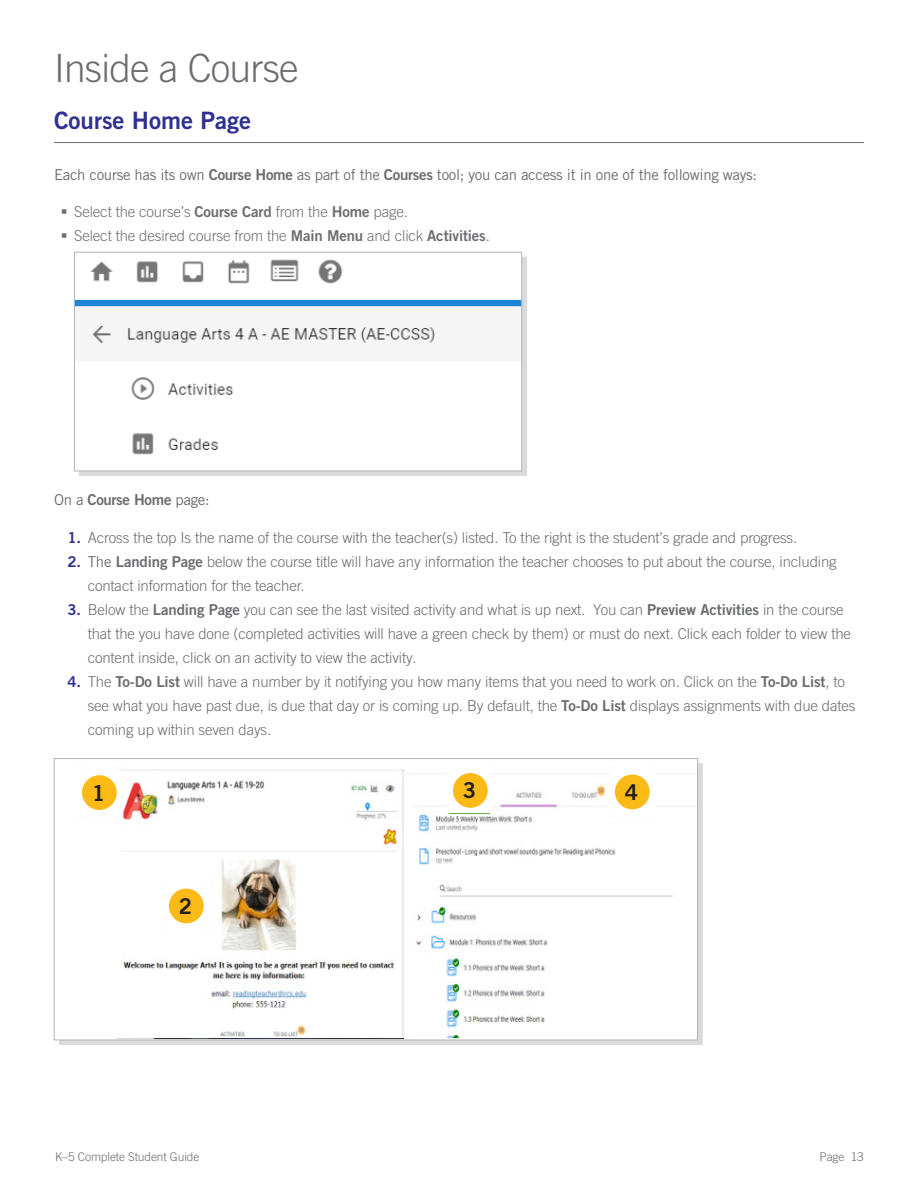
<style>
.page{position:relative;width:918px;height:1188px;background:#fff}
.page>*{position:absolute;margin:0;border:0;box-sizing:border-box;transform-origin:0 0}
.t1{font:300 39px "Trade Gothic LT Pro";letter-spacing:-.02em;color:#6c6d70}
.Heading_1{font:24px "Trade Gothic LT Std Bd 2";color:#2e3092}
.t2{font:21.9px "Trade Gothic LT Pro Bd 2";color:#231f20}
.t3{font:300 15px/24px "Trade Gothic LT Pro";letter-spacing:-.01em;color:#6c6d70}
.t4{font:15px "Trade Gothic LT Std";letter-spacing:-.02em;color:#6c6d70}
.t5{font:15px "Trade Gothic LT Std Bd 2";letter-spacing:-.02em;color:#6c6d70}
.t6{font:300 12px "Trade Gothic LT Std";letter-spacing:-.01em;color:#6c6d70}
.s1{font-family:"Trade Gothic LT Std Bd 2"}
.s2{font-family:"Trade Gothic LT Pro Bd 2";font-weight:400}
.s3{font-family:"Trade Gothic LT Std"}
.s4{font-family:"Trade Gothic LT Pro Bd 2";font-weight:400;color:#2e3092}
.s5{font-weight:400}
</style>
<div class="page">
<hr style="left:54px;top:142px;width:810px;height:1px;background:#6c6d70">
<div style="left:79px;top:257px;width:448px;height:219px;background:#6c6d70;opacity:.25"></div>
<img style="left:76px;top:257px;width:444px;height:212px">
<div style="left:74px;top:252px;width:448px;height:219px;border:1px solid #b2b3b7"></div>
<div style="left:59px;top:763px;width:644px;height:282px;background:#6c6d70;opacity:.25"></div>
<img style="left:59px;top:763px;width:637px;height:275px">
<div style="left:54px;top:758px;width:644px;height:282px;border:1px solid #b2b3b7"></div>
<div style="left:77px;top:770px;width:45px;height:45px;background:#fff"></div>
<div style="left:82px;top:775px;width:35px;height:35px;background:#fcba17;border-radius:50%"></div>
<div style="left:164px;top:883px;width:45px;height:46px;background:#fff"></div>
<div style="left:169px;top:889px;width:35px;height:34px;background:#fcba17;border-radius:50%"></div>
<div style="left:448px;top:768px;width:45px;height:45px;background:#fff"></div>
<div style="left:453px;top:773px;width:35px;height:35px;background:#fcba17;border-radius:50%"></div>
<div style="left:610px;top:769px;width:45px;height:46px;background:#fff"></div>
<div style="left:615px;top:775px;width:35px;height:34px;background:#fcba17;border-radius:50%"></div>
<p class="t1" style="left:54px;top:45px;width:246px">Inside a Course</p>
<p class="Heading_1" style="left:54px;top:105px;width:199px">Course Home Page</p>
<p class="t4" style="left:54px;top:165px;width:705px">Each course has its own <span class="s1">Course Home</span> as part of the <span class="s1">Courses</span> tool; you can access it in one of the following ways:</p>
<p class="t3" style="left:74px;top:200px;width:335px">Select the course’s <span class="s2">Course Card</span> from the <span class="s2">Home</span> page.</p>
<p class="t3" style="left:74px;top:224px;width:417px">Select the desired course from the <span class="s2">Main Menu</span> and click <span class="s2">Activities</span>.</p>
<p class="t5" style="left:54px;top:491px;width:157px"><span class="s3">On a</span> Course Home <span class="s3">page:</span></p>
<p class="t3" style="left:68px;top:525px;width:731px"><span class="s4">1.</span> Across the top Is the name of the course with the teacher(s) listed. To the right is the student’s grade and progress.</p>
<p class="t3" style="left:88px;top:549px;width:750px;text-indent:-20px"><span class="s4">2.</span> <span class="s5">The</span> <span class="s2">Landing Page</span> below the course title will have any information the teacher chooses to put about the course, including contact information for the teacher.</p>
<p class="t3" style="left:88px;top:597px;width:765px;text-indent:-20px"><span class="s4">3.</span> Below the <span class="s2">Landing Page</span> you can see the last visited activity and what is up next. You can <span class="s2">Preview Activities</span> in the course that the you have done (completed activities will have a green check by them) or must do next. Click each folder to view the content inside, click on an activity to view the activity.</p>
<p class="t3" style="left:88px;top:669px;width:769px;text-indent:-20px"><span class="s4">4.</span> The <span class="s2">To-Do List</span> will have a number by it notifying you how many items that you need to work on. Click on the <span class="s2">To-Do List</span>, to see what you have past due, is due that day or is coming up. By default, the <span class="s2">To-Do List</span> displays assignments with due dates coming up within seven days.</p>
<p class="t2" style="left:92px;top:779px;width:15px">1</p>
<p class="t2" style="left:179px;top:893px;width:15px">2</p>
<p class="t2" style="left:463px;top:777px;width:15px">3</p>
<p class="t2" style="left:625px;top:778px;width:15px">4</p>
<p class="t6" style="left:55px;top:1149px;width:146px">K–5 Complete Student Guide</p>
<p class="t6" style="left:819px;top:1149px;width:46px">Page 13</p>
</div>
